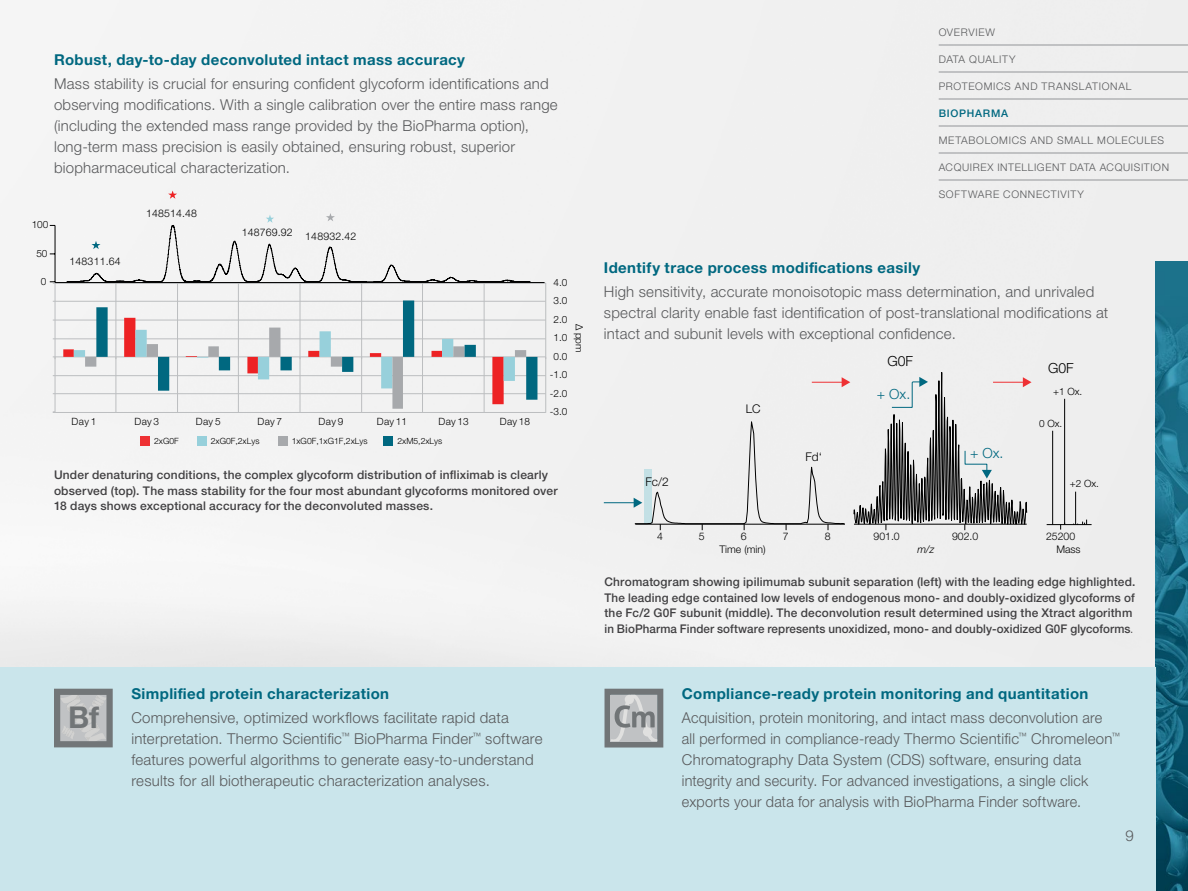
<style>
.page{position:relative;width:1188px;height:891px;background:#fff}
.page>*{position:absolute;margin:0;border:0;box-sizing:border-box;transform-origin:0 0}
.t1{font:700 30.15px "Helvetica Neue LT Std";color:#717577}
.t2{font:300 15px/21px "Helvetica Neue LTW1 G";letter-spacing:.015em;color:#58595b}
.t3{font:300 15px/21px "Helvetica Neue LTW1 G";letter-spacing:.015em;color:#58595b;scale:.96 1}
.t4{font:700 15px "Helvetica Neue LTW1 G";letter-spacing:.025em;color:#006880}
.t5{font:300 13.95px "Helvetica Neue LTW1 G";color:#006880}
.t6{font:300 13.95px "Helvetica Neue LTW1 G";color:#000}
.t7{font:500 12px/15.8px "Helvetica Neue LTW1 G";letter-spacing:.015em;color:#414042}
.t8{font:300 12px "Helvetica Neue LTW1 G";color:#000}
.t9{font:300 10.5px "Helvetica Neue LTW1 G";letter-spacing:.065em;color:#58595b}
.t10{font:300 10.5px "Helvetica Neue LTW1 G";letter-spacing:.015em;color:#000}
.t11{font:500 10.5px "Helvetica Neue LTW1 G";letter-spacing:.075em;color:#006880}
.t12{font:italic 300 10.5px "Helvetica Neue LTW1 G";color:#000}
.t13{font:300 10.05px "Helvetica Neue LTW1 G";letter-spacing:.025em;color:#000}
.t14{font:300 8.55px "Helvetica Neue LTW1 G";color:#000}
.s1{font-weight:300}
</style>
<div class="page">
<div style="left:0;top:0;width:1188px;height:667px;background:#f1f1f1"></div>
<img style="left:1156px;top:262px;width:32px;height:629px">
<div style="left:0;top:667px;width:1156px;height:224px;background:#cae5eb"></div>
<svg style="left:605px;top:689px;width:58px;height:59px"></svg>
<svg style="left:54px;top:689px;width:59px;height:58px"></svg>
<hr style="left:55px;top:283px;width:1px;height:129px;background:#bcbec0">
<hr style="left:55px;top:357px;width:491px;height:1px;background:#bcbec0">
<hr style="left:55px;top:412px;width:491px;height:1px;background:#bcbec0">
<hr style="left:55px;top:393px;width:491px;height:1px;background:#bcbec0">
<hr style="left:55px;top:375px;width:491px;height:1px;background:#bcbec0">
<hr style="left:55px;top:338px;width:491px;height:1px;background:#bcbec0">
<hr style="left:55px;top:320px;width:491px;height:1px;background:#bcbec0">
<hr style="left:55px;top:301px;width:491px;height:1px;background:#bcbec0">
<hr style="left:55px;top:283px;width:491px;height:1px;background:#bcbec0">
<hr style="left:116px;top:283px;width:1px;height:129px;background:#bcbec0">
<hr style="left:177px;top:283px;width:1px;height:129px;background:#bcbec0">
<hr style="left:238px;top:283px;width:1px;height:129px;background:#bcbec0">
<hr style="left:300px;top:283px;width:1px;height:129px;background:#bcbec0">
<hr style="left:361px;top:283px;width:1px;height:129px;background:#bcbec0">
<hr style="left:422px;top:283px;width:1px;height:129px;background:#bcbec0">
<hr style="left:484px;top:283px;width:1px;height:129px;background:#bcbec0">
<hr style="left:545px;top:283px;width:1px;height:130px;background:#bcbec0">
<hr style="left:55px;top:225px;width:1px;height:57px;background:#000">
<svg style="left:50px;top:281px;width:5px;height:3px"></svg>
<hr style="left:55px;top:282px;width:489px;height:1px;background:#000">
<svg style="left:168px;top:191px;width:9px;height:8px"></svg>
<div style="left:66px;top:213px;width:465px;height:69px;background:#f3f3f3"></div>
<svg style="left:63px;top:318px;width:463px;height:91px"></svg>
<svg style="left:96px;top:301px;width:441px;height:99px;fill:#f2f2f2"></svg>
<div style="left:141px;top:436px;width:9px;height:9px;background:#ee3134"></div>
<div style="left:197px;top:436px;width:9px;height:9px;background:#97d0db"></div>
<div style="left:278px;top:436px;width:9px;height:9px;background:#a7a9ac"></div>
<div style="left:384px;top:436px;width:9px;height:9px;background:#006880"></div>
<hr style="left:1047px;top:524px;width:45px;height:1px;background:#000">
<hr style="left:1052px;top:431px;width:1px;height:94px;background:#000">
<hr style="left:1064px;top:399px;width:1px;height:126px;background:#000">
<svg style="left:1060px;top:523px;width:5px;height:7px"></svg>
<hr style="left:1075px;top:492px;width:1px;height:33px;background:#000">
<svg style="left:1073px;top:520px;width:14px;height:5px"></svg>
<hr style="left:604px;top:502px;width:31px;height:1px;background:#006880">
<svg style="left:634px;top:300px;width:398px;height:243px"></svg>
<hr style="left:939px;top:45px;width:249px;height:1px;background:#939598">
<hr style="left:939px;top:72px;width:249px;height:1px;background:#939598">
<hr style="left:939px;top:99px;width:249px;height:1px;background:#939598">
<hr style="left:939px;top:126px;width:249px;height:1px;background:#939598">
<hr style="left:939px;top:153px;width:249px;height:1px;background:#939598">
<hr style="left:939px;top:180px;width:249px;height:1px;background:#939598">
<p class="t4" style="left:54px;top:50px;width:412px">Robust, day-to-day deconvoluted intact mass accuracy</p>
<p class="t2" style="left:54px;top:73px;width:505px">Mass stability is crucial for ensuring confident glycoform identifications and observing modifications. With a single calibration over the entire mass range (including the extended mass range provided by the BioPharma option), long-term mass precision is easily obtained, ensuring robust, superior biopharmaceutical characterization.</p>
<p class="t13" style="left:32px;top:218px;width:18px">100</p>
<p class="t13" style="left:36px;top:247px;width:13px">50</p>
<p class="t13" style="left:41px;top:275px;width:7px">0</p>
<p class="t10" style="left:70px;top:255px;width:52px">148311.64</p>
<p class="t10" style="left:146px;top:207px;width:52px">148514.48</p>
<p class="t10" style="left:242px;top:228px;width:116px">148769.92 148932.42</p>
<p class="t13" style="left:72px;top:415px;width:26px">Day 1</p>
<p class="t13" style="left:134px;top:415px;width:26px">Day 3</p>
<p class="t13" style="left:196px;top:415px;width:26px">Day 5</p>
<p class="t13" style="left:257px;top:415px;width:26px">Day 7</p>
<p class="t13" style="left:319px;top:415px;width:26px">Day 9</p>
<p class="t13" style="left:377px;top:415px;width:32px">Day 11</p>
<p class="t13" style="left:438px;top:415px;width:32px">Day 13</p>
<p class="t13" style="left:500px;top:415px;width:32px">Day 18</p>
<p class="t14" style="left:154px;top:436px;width:26px">2xG0F</p>
<p class="t14" style="left:211px;top:436px;width:50px">2xG0F,2xLys</p>
<p class="t14" style="left:292px;top:436px;width:77px">1xG0F,1xG1F,2xLys</p>
<p class="t14" style="left:397px;top:436px;width:46px">2xM5,2xLys</p>
<p class="t13" style="left:554px;top:276px;width:15px">4.0</p>
<p class="t13" style="left:554px;top:294px;width:15px">3.0</p>
<p class="t13" style="left:554px;top:313px;width:15px">2.0</p>
<p class="t13" style="left:585px;top:324px;width:30px;rotate:90deg">∆ ppm</p>
<p class="t13" style="left:554px;top:331px;width:15px">1.0</p>
<p class="t13" style="left:554px;top:350px;width:15px">0.0</p>
<p class="t13" style="left:550px;top:369px;width:19px">-1.0</p>
<p class="t13" style="left:550px;top:387px;width:19px">-2.0</p>
<p class="t13" style="left:550px;top:406px;width:19px">-3.0</p>
<p class="t7" style="left:54px;top:467px;width:505px">Under denaturing conditions, the complex glycoform distribution of infliximab is clearly observed (top). The mass stability for the four most abundant glycoforms monitored over<br>18 days shows exceptional accuracy for the deconvoluted masses.</p>
<h1 class="t1" style="left:68px;top:699px;width:33px">Bf</h1>
<p class="t4" style="left:131px;top:685px;width:259px">Simplified protein characterization</p>
<p class="t2" style="left:131px;top:707px;width:413px">Comprehensive, optimized workflows facilitate rapid data interpretation. Thermo Scientific<sup>™</sup> BioPharma Finder<sup>™</sup> software features powerful algorithms to generate easy-to-understand results for all biotherapeutic characterization analyses.</p>
<p class="t9" style="left:939px;top:26px;width:58px">OVERVIEW</p>
<p class="t9" style="left:939px;top:53px;width:78px">DATA QUALITY</p>
<p class="t9" style="left:939px;top:80px;width:194px">PROTEOMICS AND TRANSLATIONAL</p>
<p class="t11" style="left:939px;top:107px;width:71px">BIOPHARMA</p>
<p class="t9" style="left:939px;top:134px;width:227px">METABOLOMICS AND SMALL MOLECULES</p>
<p class="t9" style="left:939px;top:161px;width:232px">ACQUIREX INTELLIGENT DATA ACQUISITION</p>
<p class="t9" style="left:939px;top:188px;width:147px">SOFTWARE CONNECTIVITY</p>
<p class="t4" style="left:604px;top:258px;width:318px">Identify trace process modifications easily</p>
<p class="t2" style="left:604px;top:281px;width:506px">High sensitivity, accurate monoisotopic mass determination, and unrivaled spectral clarity enable fast identification of post-translational modifications at intact and subunit levels with exceptional confidence.</p>
<p class="t6" style="left:887px;top:353px;width:27px">G0F</p>
<p class="t6" style="left:1048px;top:360px;width:27px">G0F</p>
<p class="t5" style="left:877px;top:386px;width:35px">+ Ox.</p>
<p class="t13" style="left:1053px;top:385px;width:31px">+1 Ox.</p>
<p class="t8" style="left:746px;top:402px;width:16px">LC</p>
<p class="t13" style="left:1039px;top:418px;width:25px">0 Ox.</p>
<p class="t8" style="left:806px;top:450px;width:18px">Fd‘</p>
<p class="t5" style="left:970px;top:445px;width:35px">+ Ox.</p>
<p class="t8" style="left:645px;top:475px;width:25px">Fc/2</p>
<p class="t13" style="left:1070px;top:477px;width:31px">+2 Ox.</p>
<p class="t10" style="left:657px;top:530px;width:7px">4</p>
<p class="t10" style="left:699px;top:530px;width:7px">5</p>
<p class="t10" style="left:741px;top:530px;width:7px">6</p>
<p class="t10" style="left:783px;top:530px;width:7px">7</p>
<p class="t10" style="left:825px;top:530px;width:7px">8</p>
<p class="t10" style="left:719px;top:542px;width:48px">Time (min)</p>
<p class="t10" style="left:874px;top:529px;width:28px">901.0</p>
<p class="t10" style="left:952px;top:529px;width:28px">902.0</p>
<p class="t12" style="left:918px;top:542px;width:18px">m/z</p>
<p class="t10" style="left:1046px;top:529px;width:31px">25200</p>
<p class="t10" style="left:1056px;top:542px;width:26px">Mass</p>
<p class="t7" style="left:604px;top:574px;width:532px">Chromatogram showing ipilimumab subunit separation (left) with the leading edge highlighted.<br>The leading edge contained low levels of endogenous mono- and doubly-oxidized glycoforms of the Fc/2 G0F subunit (middle). The deconvolution result determined using the Xtract algorithm in BioPharma Finder software represents unoxidized, mono- and doubly-oxidized G0F glycoforms<span class="s1">.</span></p>
<p class="t4" style="left:682px;top:685px;width:408px">Compliance-ready protein monitoring and quantitation</p>
<p class="t3" style="left:682px;top:707px;width:458px">Acquisition, protein monitoring, and intact mass deconvolution are<br>all performed in compliance-ready Thermo Scientific<sup>™</sup> Chromeleon<sup>™ </sup>Chromatography Data System (CDS) software, ensuring data integrity and security. For advanced investigations, a single click exports your data for analysis with BioPharma Finder software.</p>
<p class="t2" style="left:1126px;top:825px;width:10px">9</p>
</div>
